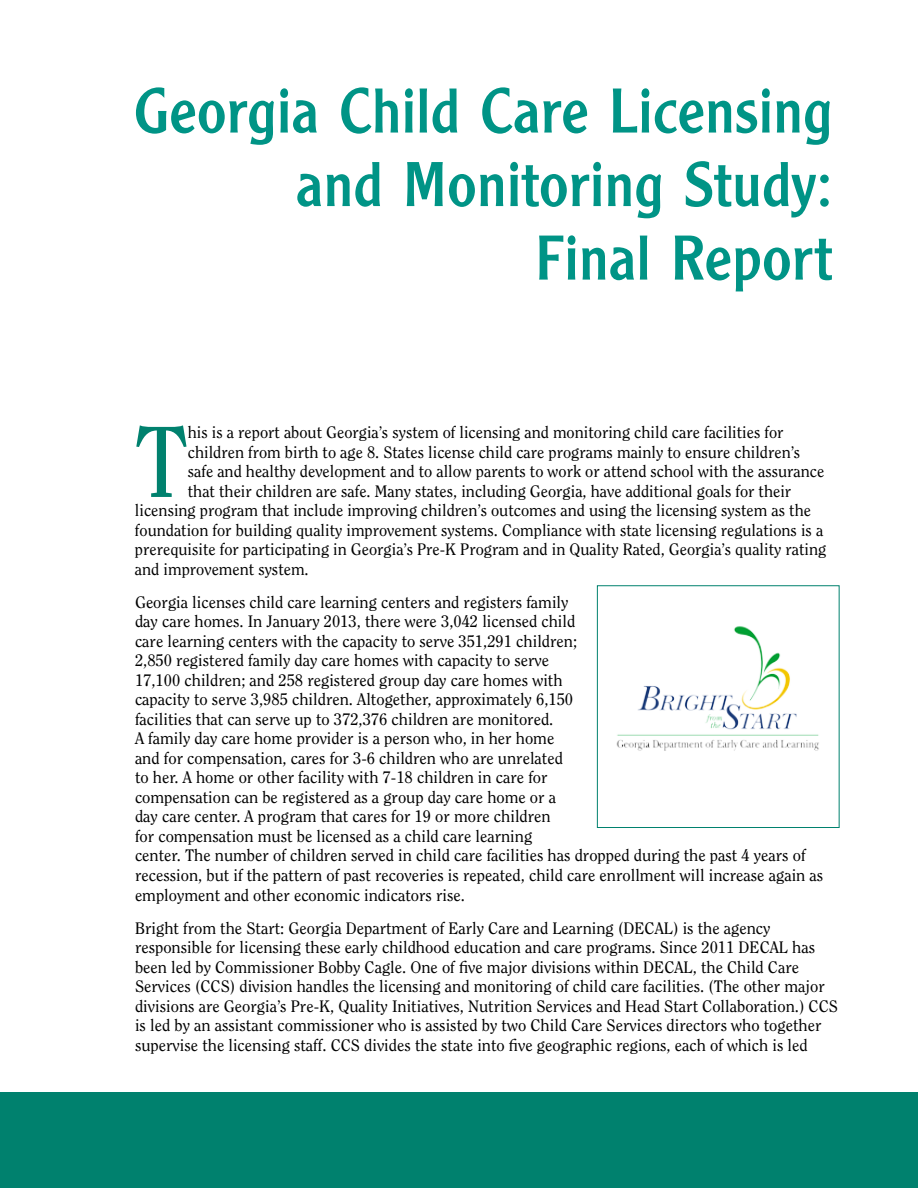
<style>
.page{position:relative;width:918px;height:1188px;background:#fff}
.page>*{position:absolute;margin:0;border:0;box-sizing:border-box;transform-origin:0 0}
.t1{font:100.05px "Clearface";color:#00816e;scale:.95 1}
.t2{font:66px/73.5px "Clearface Got T";color:#009486;text-align:right}
.t3{font:16.5px/19.5px "Clearface";color:#000}
</style>
<div class="page">
<div style="left:0;top:1092px;width:918px;height:96px;background:#00816e"></div>
<img style="left:616px;top:626px;width:203px;height:125px">
<div style="left:597px;top:585px;width:243px;height:243px;border:1px solid #00816e"></div>
<h2 class="t2" style="left:134px;top:73px;width:700px">Georgia Child Care Licensing and Monitoring Study:<br>Final Report</h2>
<h1 class="t1" style="left:135px;top:403px;width:57px">T</h1>
<p class="t3" style="left:188px;top:423px;width:597px">his is a report about Georgia’s system of licensing and monitoring child care facilities for</p>
<p class="t3" style="left:188px;top:442px;width:614px">children from birth to age 8. States license child care programs mainly to ensure children’s</p>
<p class="t3" style="left:188px;top:462px;width:638px">safe and healthy development and to allow parents to work or attend school with the assurance</p>
<p class="t3" style="left:188px;top:481px;width:605px">that their children are safe. Many states, including Georgia, have additional goals for their</p>
<p class="t3" style="left:135px;top:501px;width:678px">licensing program that include improving children’s outcomes and using the licensing system as the</p>
<p class="t3" style="left:135px;top:520px;width:690px">foundation for building quality improvement systems. Compliance with state licensing regulations is a</p>
<p class="t3" style="left:135px;top:540px;width:693px">prerequisite for participating in Georgia’s Pre-K Program and in Quality Rated, Georgia’s quality rating</p>
<p class="t3" style="left:135px;top:559px;width:175px">and improvement system.</p>
<p class="t3" style="left:135px;top:592px;width:690px">Georgia licenses child care learning centers and registers family<br>day care homes. In January 2013, there were 3,042 licensed child<br>care learning centers with the capacity to serve 351,291 children;<br>2,850 registered family day care homes with capacity to serve<br>17,100 children; and 258 registered group day care homes with<br>capacity to serve 3,985 children. Altogether, approximately 6,150<br>facilities that can serve up to 372,376 children are monitored.<br>A family day care home provider is a person who, in her home<br>and for compensation, cares for 3-6 children who are unrelated<br>to her. A home or other facility with 7-18 children in care for<br>compensation can be registered as a group day care home or a<br>day care center. A program that cares for 19 or more children<br>for compensation must be licensed as a child care learning<br>center. The number of children served in child care facilities has dropped during the past 4 years of recession, but if the pattern of past recoveries is repeated, child care enrollment will increase again as employment and other economic indicators rise.</p>
<p class="t3" style="left:135px;top:918px;width:704px">Bright from the Start: Georgia Department of Early Care and Learning (DECAL) is the agency responsible for licensing these early childhood education and care programs. Since 2011 DECAL has been led by Commissioner Bobby Cagle. One of five major divisions within DECAL, the Child Care Services (CCS) division handles the licensing and monitoring of child care facilities. (The other major divisions are Georgia’s Pre-K, Quality Initiatives, Nutrition Services and Head Start Collaboration.) CCS is led by an assistant commissioner who is assisted by two Child Care Services directors who together supervise the licensing staff. CCS divides the state into five geographic regions, each of which is led</p>
</div>
